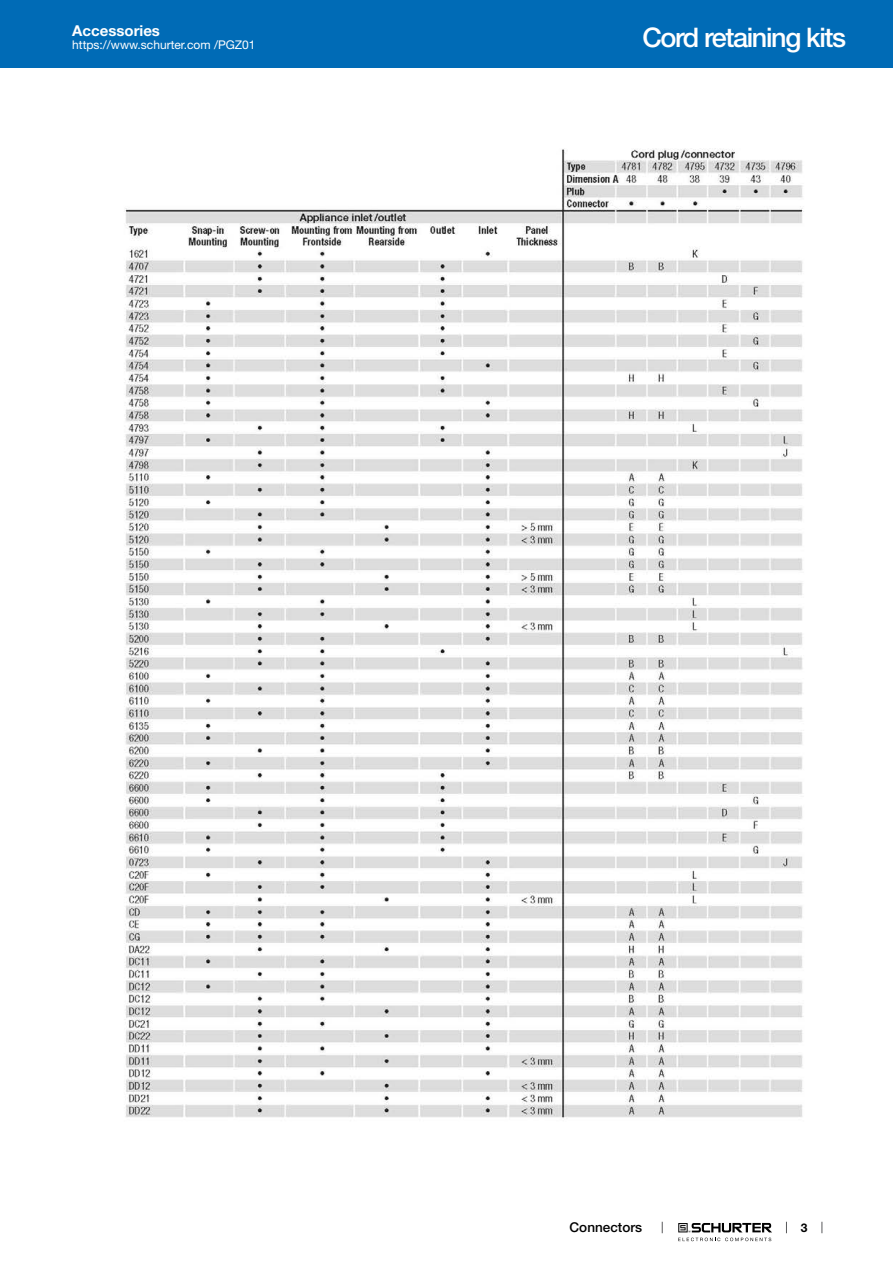
<style>
.page{position:relative;width:893px;height:1263px;background:#fff}
.page>*{position:absolute;margin:0;border:0;box-sizing:border-box;transform-origin:0 0}
.t1{font:500 27px "Helvetica Neue LT";letter-spacing:-.05em;color:#fff}
.t2{font:700 15px "Helvetica Neue LT";color:#fff}
.t3{font:500 13.5px "Helvetica Neue LT";color:#000}
.t4{font:12px "Helvetica Neue LT";color:#fff}
.t5{font:700 12px "Helvetica Neue LT";color:#000}
</style>
<div class="page">
<svg style="left:678px;top:1223px;width:94px;height:18px"></svg>
<div style="left:0;top:0;width:893px;height:68px;background:#006bb6"></div>
<img style="left:124px;top:148px;width:680px;height:970px">
<p class="t2" style="left:72px;top:21px;width:89px">Accessories</p>
<p class="t4" style="left:72px;top:38px;width:185px">https://www.schurter.com /PGZ01</p>
<h1 class="t1" style="left:642px;top:21px;width:205px">Cord retaining kits</h1>
<p class="t3" style="left:570px;top:1219px;width:74px">Connectors</p>
<p class="t5" style="left:801px;top:1220px;width:8px">3</p>
</div>
